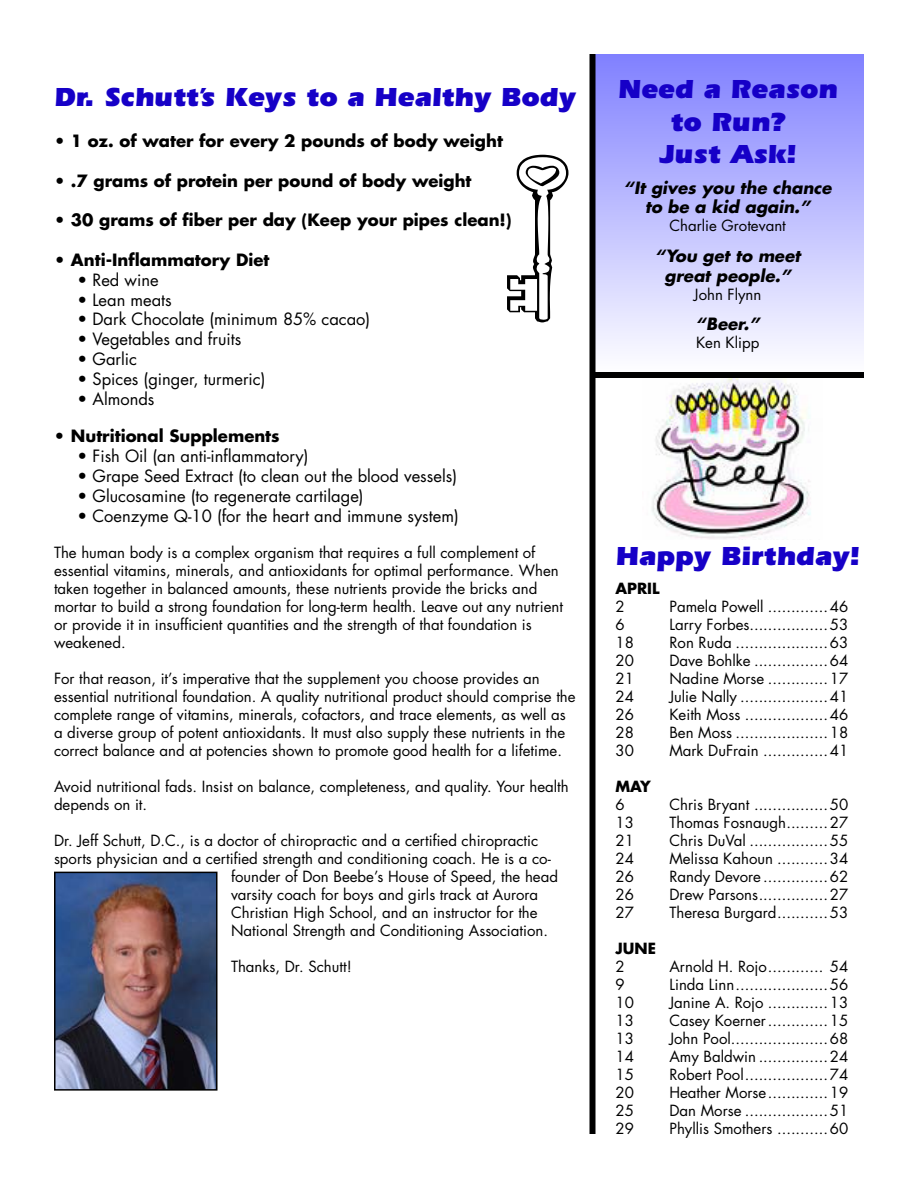
<style>
.page{position:relative;width:918px;height:1188px;background:#fff}
.page>*{position:absolute;margin:0;border:0;box-sizing:border-box;transform-origin:0 0}
.t1{font:900 27px/32.4px "Itc Eras";color:#1600c7;text-align:center}
.t2{font:16.5px "Futura";color:#000}
.t3{font:700 16.5px "Futura";color:#000}
.t4{font:italic 700 16.5px/19.8px "Futura";color:#000;text-align:center}
.t5{font:15px/18px "Futura";color:#000}
.t6{font:700 15px "Futura";color:#000}
</style>
<div class="page">
<img style="left:652px;top:378px;width:159px;height:162px">
<div style="left:592px;top:54px;width:272px;height:322px;background:linear-gradient(to bottom,#8080ff,#fff)"></div>
<div style="left:592px;top:372px;width:272px;height:6px;background:#000"></div>
<div style="left:590px;top:54px;width:6px;height:1080px;background:#000"></div>
<img style="left:57px;top:875px;width:158px;height:213px">
<div style="left:54px;top:872px;width:164px;height:219px;border:2px solid #000"></div>
<h1 class="t1" style="left:54px;top:81px;width:523px">Dr. Schutt’s Keys to a Healthy Body</h1>
<p class="t3" style="left:54px;top:129px;width:450px">• 1 oz. of water for every 2 pounds of body weight</p>
<p class="t3" style="left:54px;top:169px;width:419px">• .7 grams of protein per pound of body weight</p>
<p class="t3" style="left:54px;top:209px;width:459px">• 30 grams of fiber per day (Keep your pipes clean!)</p>
<p class="t3" style="left:54px;top:248px;width:217px">• Anti-Inflammatory Diet</p>
<p class="t2" style="left:78px;top:268px;width:83px">• Red wine</p>
<p class="t2" style="left:78px;top:288px;width:96px">• Lean meats</p>
<p class="t2" style="left:78px;top:308px;width:294px">• Dark Chocolate (minimum 85% cacao)</p>
<p class="t2" style="left:78px;top:328px;width:165px">• Vegetables and fruits</p>
<p class="t2" style="left:78px;top:348px;width:61px">• Garlic</p>
<p class="t2" style="left:78px;top:367px;width:189px">• Spices (ginger, turmeric)</p>
<p class="t2" style="left:78px;top:387px;width:78px">• Almonds</p>
<p class="t3" style="left:54px;top:425px;width:227px">• Nutritional Supplements</p>
<p class="t2" style="left:78px;top:445px;width:232px">• Fish Oil (an anti-inflammatory)</p>
<p class="t2" style="left:78px;top:465px;width:381px">• Grape Seed Extract (to clean out the blood vessels)</p>
<p class="t2" style="left:78px;top:484px;width:288px">• Glucosamine (to regenerate cartilage)</p>
<p class="t2" style="left:78px;top:504px;width:383px">• Coenzyme Q-10 (for the heart and immune system)</p>
<p class="t5" style="left:54px;top:543px;width:511px">The human body is a complex organism that requires a full complement of essential vitamins, minerals, and antioxidants for optimal performance. When taken together in balanced amounts, these nutrients provide the bricks and mortar to build a strong foundation for long-term health. Leave out any nutrient or provide it in insufficient quantities and the strength of that foundation is weakened.</p>
<p class="t5" style="left:54px;top:669px;width:523px">For that reason, it’s imperative that the supplement you choose provides an essential nutritional foundation. A quality nutritional product should comprise the complete range of vitamins, minerals, cofactors, and trace elements, as well as a diverse group of potent antioxidants. It must also supply these nutrients in the correct balance and at potencies shown to promote good health for a lifetime.</p>
<p class="t5" style="left:54px;top:777px;width:516px">Avoid nutritional fads. Insist on balance, completeness, and quality. Your health depends on it.</p>
<p class="t5" style="left:54px;top:831px;width:486px">Dr. Jeff Schutt, D.C., is a doctor of chiropractic and a certified chiropractic</p>
<p class="t5" style="left:54px;top:849px;width:498px">sports physician and a certified strength and conditioning coach. He is a co-</p>
<p class="t5" style="left:231px;top:867px;width:329px">founder of Don Beebe’s House of Speed, the head</p>
<p class="t5" style="left:231px;top:885px;width:309px">varsity coach for boys and girls track at Aurora</p>
<p class="t5" style="left:231px;top:903px;width:308px">Christian High School, and an instructor for the</p>
<p class="t5" style="left:231px;top:921px;width:318px">National Strength and Conditioning Association.</p>
<p class="t5" style="left:231px;top:957px;width:122px">Thanks, Dr. Schutt!</p>
<h1 class="t1" style="left:618px;top:73px;width:221px">Need a Reason to Run?<br>Just Ask!</h1>
<p class="t4" style="left:624px;top:177px;width:209px">“It gives you the chance to be a kid again.”</p>
<p class="t5" style="left:670px;top:217px;width:118px">Charlie Grotevant</p>
<p class="t4" style="left:655px;top:246px;width:147px">“You get to meet great people.”</p>
<p class="t5" style="left:694px;top:285px;width:69px">John Flynn</p>
<p class="t4" style="left:696px;top:314px;width:65px">“Beer.”</p>
<p class="t5" style="left:696px;top:334px;width:65px">Ken Klipp</p>
<h1 class="t1" style="left:615px;top:540px;width:245px">Happy Birthday!</h1>
<p class="t6" style="left:615px;top:578px;width:39px">APRIL</p>
<p class="t5" style="left:615px;top:597px;width:11px">2</p>
<p class="t5" style="left:669px;top:597px;width:180px">Pamela Powell .............46</p>
<p class="t5" style="left:615px;top:615px;width:11px">6</p>
<p class="t5" style="left:669px;top:615px;width:180px">Larry Forbes.................53</p>
<p class="t5" style="left:615px;top:633px;width:20px">18</p>
<p class="t5" style="left:669px;top:633px;width:180px">Ron Ruda ....................63</p>
<p class="t5" style="left:615px;top:651px;width:20px">20</p>
<p class="t5" style="left:669px;top:651px;width:180px">Dave Bohlke ................64</p>
<p class="t5" style="left:615px;top:669px;width:20px">21</p>
<p class="t5" style="left:669px;top:669px;width:180px">Nadine Morse .............17</p>
<p class="t5" style="left:615px;top:687px;width:20px">24</p>
<p class="t5" style="left:669px;top:687px;width:180px">Julie Nally ...................41</p>
<p class="t5" style="left:615px;top:705px;width:20px">26</p>
<p class="t5" style="left:669px;top:705px;width:180px">Keith Moss ..................46</p>
<p class="t5" style="left:615px;top:723px;width:20px">28</p>
<p class="t5" style="left:669px;top:723px;width:180px">Ben Moss ....................18</p>
<p class="t5" style="left:615px;top:741px;width:20px">30</p>
<p class="t5" style="left:669px;top:741px;width:180px">Mark DuFrain ..............41</p>
<p class="t6" style="left:615px;top:776px;width:37px">MAY</p>
<p class="t5" style="left:615px;top:795px;width:11px">6</p>
<p class="t5" style="left:669px;top:795px;width:180px">Chris Bryant ................50</p>
<p class="t5" style="left:615px;top:813px;width:20px">13</p>
<p class="t5" style="left:669px;top:813px;width:180px">Thomas Fosnaugh.........27</p>
<p class="t5" style="left:615px;top:831px;width:20px">21</p>
<p class="t5" style="left:669px;top:831px;width:180px">Chris DuVal .................55</p>
<p class="t5" style="left:615px;top:849px;width:20px">24</p>
<p class="t5" style="left:669px;top:849px;width:180px">Melissa Kahoun ...........34</p>
<p class="t5" style="left:615px;top:867px;width:20px">26</p>
<p class="t5" style="left:669px;top:867px;width:180px">Randy Devore ..............62</p>
<p class="t5" style="left:615px;top:885px;width:20px">26</p>
<p class="t5" style="left:669px;top:885px;width:180px">Drew Parsons...............27</p>
<p class="t5" style="left:615px;top:903px;width:20px">27</p>
<p class="t5" style="left:669px;top:903px;width:180px">Theresa Burgard...........53</p>
<p class="t6" style="left:615px;top:938px;width:19px">JUNE</p>
<p class="t5" style="left:615px;top:957px;width:11px">2</p>
<p class="t5" style="left:669px;top:957px;width:180px">Arnold H. Rojo............ 54</p>
<p class="t5" style="left:615px;top:975px;width:11px">9</p>
<p class="t5" style="left:669px;top:975px;width:180px">Linda Linn....................56</p>
<p class="t5" style="left:615px;top:993px;width:20px">10</p>
<p class="t5" style="left:669px;top:993px;width:180px">Janine A. Rojo .............13</p>
<p class="t5" style="left:615px;top:1011px;width:20px">13</p>
<p class="t5" style="left:669px;top:1011px;width:180px">Casey Koerner.............15</p>
<p class="t5" style="left:615px;top:1029px;width:20px">13</p>
<p class="t5" style="left:669px;top:1029px;width:180px">John Pool.....................68</p>
<p class="t5" style="left:615px;top:1047px;width:20px">14</p>
<p class="t5" style="left:669px;top:1047px;width:180px">Amy Baldwin ...............24</p>
<p class="t5" style="left:615px;top:1065px;width:20px">15</p>
<p class="t5" style="left:669px;top:1065px;width:180px">Robert Pool..................74</p>
<p class="t5" style="left:615px;top:1083px;width:20px">20</p>
<p class="t5" style="left:669px;top:1083px;width:180px">Heather Morse.............19</p>
<p class="t5" style="left:615px;top:1101px;width:20px">25</p>
<p class="t5" style="left:669px;top:1101px;width:180px">Dan Morse ..................51</p>
<p class="t5" style="left:615px;top:1119px;width:20px">29</p>
<p class="t5" style="left:669px;top:1119px;width:180px">Phyllis Smothers ...........60</p>
</div>
